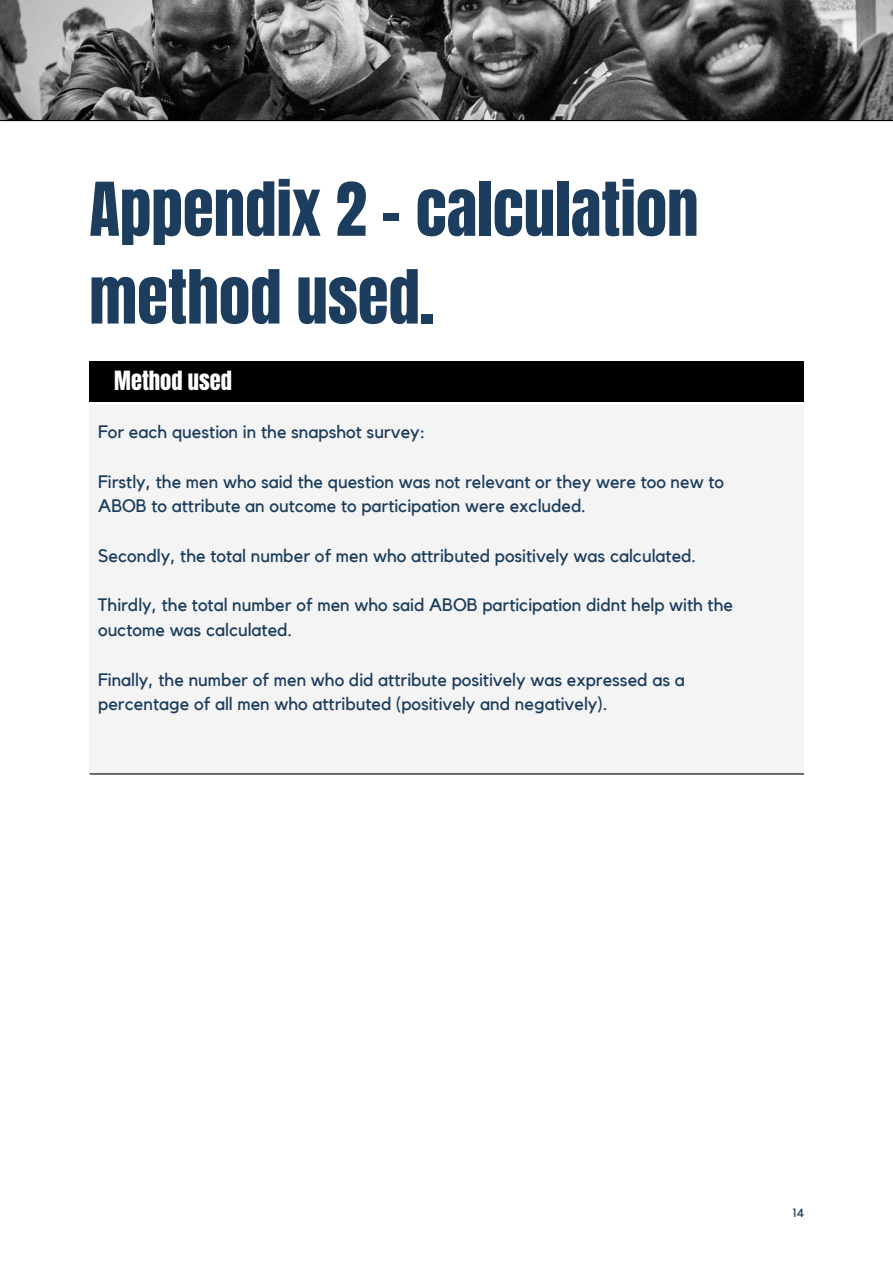
<style>
.page{position:relative;width:893px;height:1264px;background:#fff}
.page>*{position:absolute;margin:0;border:0;box-sizing:border-box;transform-origin:0 0}
.t1{font:63px/87.8px "Anton";color:#1c3d5d}
.t2{font:22.5px "Anton";color:#fff}
.t3{font:18px/24.8px "Kollektif";color:#1c3d5d}
.t4{font:12px "Kollektif";color:#1c3d5d}
</style>
<div class="page">
<div style="left:89px;top:361px;width:715px;height:40px;background:#000"></div>
<div style="left:89px;top:405px;width:715px;height:368px;background:#f4f4f4"></div>
<hr style="left:90px;top:773px;width:713px;height:1px;background:#000">
<img style="left:0;top:0;width:892px;height:120px">
<hr style="left:1px;top:120px;width:891px;height:1px;background:#000">
<p class="t1" style="left:89px;top:166px;width:610px">Appendix 2 - calculation method used.</p>
<h1 class="t2" style="left:114px;top:364px;width:119px">Method used</h1>
<h2 class="t3" style="left:98px;top:420px;width:329px">For each question in the snapshot survey:</h2>
<p class="t3" style="left:98px;top:469px;width:627px">Firstly, the men who said the question was not relevant or they were too new to<br>ABOB to attribute an outcome to participation were excluded.</p>
<p class="t3" style="left:98px;top:544px;width:599px">Secondly, the total number of men who attributed positively was calculated.</p>
<p class="t3" style="left:98px;top:593px;width:636px">Thirdly, the total number of men who said ABOB participation didnt help with the ouctome was calculated.</p>
<p class="t3" style="left:98px;top:667px;width:588px">Finally, the number of men who did attribute positively was expressed as a percentage of all men who attributed (positively and negatively).</p>
<p class="t4" style="left:792px;top:1207px;width:13px">14</p>
</div>
